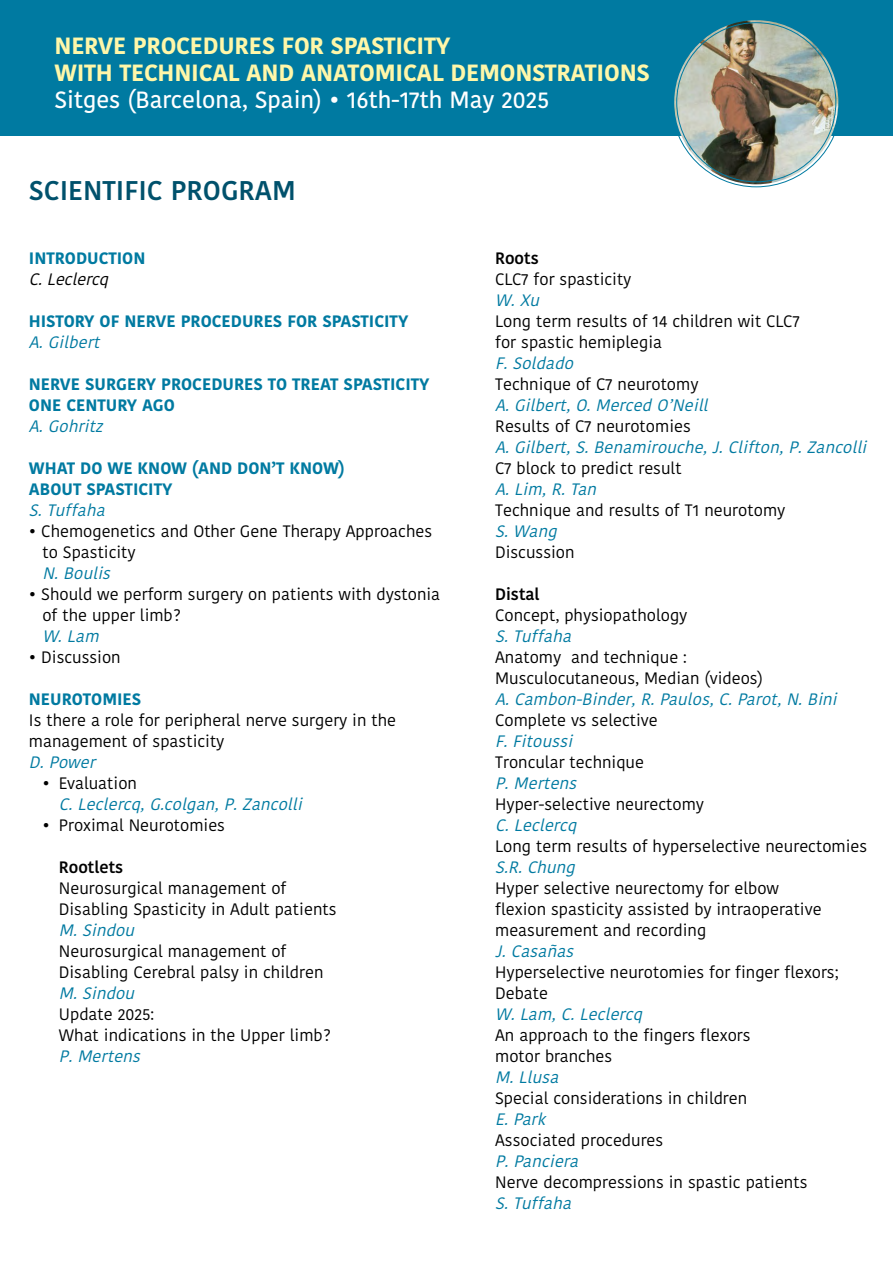
<style>
.page{position:relative;width:893px;height:1263px;background:#fff}
.page>*{position:absolute;margin:0;border:0;box-sizing:border-box;transform-origin:0 0}
.t1{font:600 27px "Kohinoor Telugu";color:#00516c}
.t2{font:700 23.4px/27px "Kohinoor Telugu";letter-spacing:-.01em;color:#fff7a9}
.t3{font:500 23.4px "Kohinoor Telugu";color:#fff}
.t4{font:16.5px/21px "Kohinoor Telugu";color:#000}
.t5{font:italic 16.5px "Kohinoor Telugu";color:#007aa1}
.t6{font:700 16.5px/21px "Kohinoor Telugu";color:#007aa1}
.t7{font:600 16.5px "Kohinoor Telugu";color:#000}
.t8{font:italic 16.5px "Kohinoor Telugu";color:#000}
</style>
<div class="page">
<div style="left:0;top:0;width:893px;height:136px;background:#007aa1"></div>
<img style="left:674px;top:20px;width:164px;height:164px;border-radius:82px">
<h2 class="t2" style="left:54px;top:33px;width:597px">NERVE PROCEDURES FOR SPASTICITY<br>WITH TECHNICAL AND ANATOMICAL DEMONSTRATIONS</h2>
<h2 class="t3" style="left:54px;top:87px;width:496px">Sitges (Barcelona, Spain) • 16th-17th May 2025</h2>
<h1 class="t1" style="left:29px;top:175px;width:269px">SCIENTIFIC PROGRAM</h1>
<p class="t6" style="left:29px;top:248px;width:118px">INTRODUCTION</p>
<p class="t8" style="left:29px;top:270px;width:87px">C.Leclercq</p>
<p class="t6" style="left:29px;top:311px;width:381px">HISTORY OF NERVE PROCEDURES FOR SPASTICITY</p>
<p class="t5" style="left:29px;top:333px;width:78px">A.Gilbert</p>
<p class="t6" style="left:29px;top:374px;width:402px">NERVE SURGERY PROCEDURES TO TREAT SPASTICITY<br>ONE CENTURY AGO</p>
<p class="t5" style="left:29px;top:417px;width:81px">A.Gohritz</p>
<p class="t6" style="left:29px;top:458px;width:318px">WHAT DO WE KNOW (AND DON’T KNOW)<br>ABOUT SPASTICITY</p>
<p class="t5" style="left:29px;top:501px;width:83px">S.Tuffaha</p>
<p class="t4" style="left:42px;top:521px;width:391px;text-indent:-13px">• Chemogenetics and Other Gene Therapy Approaches to Spasticity</p>
<p class="t5" style="left:42px;top:564px;width:75px">N.Boulis</p>
<p class="t4" style="left:42px;top:584px;width:399px;text-indent:-13px">• Should we perform surgery on patients with dystonia of the upper limb?</p>
<p class="t5" style="left:42px;top:627px;width:64px">W.Lam</p>
<p class="t4" style="left:29px;top:647px;width:93px">• Discussion</p>
<p class="t6" style="left:29px;top:689px;width:114px">NEUROTOMIES</p>
<p class="t4" style="left:29px;top:710px;width:369px">Is there a role for peripheral nerve surgery in the management of spasticity</p>
<p class="t5" style="left:29px;top:753px;width:74px">D.Power</p>
<p class="t4" style="left:42px;top:773px;width:96px">• Evaluation</p>
<p class="t5" style="left:59px;top:795px;width:251px">C.Leclercq,G.colgan,P.Zancolli</p>
<p class="t4" style="left:42px;top:815px;width:184px">• Proximal Neurotomies</p>
<p class="t7" style="left:59px;top:858px;width:66px">Rootlets</p>
<p class="t4" style="left:59px;top:878px;width:279px">Neurosurgical management of<br>Disabling Spasticity in Adult patients</p>
<p class="t5" style="left:59px;top:921px;width:83px">M.Sindou</p>
<p class="t4" style="left:59px;top:941px;width:266px">Neurosurgical management of<br>Disabling Cerebral palsy in children</p>
<p class="t5" style="left:59px;top:984px;width:83px">M.Sindou</p>
<p class="t4" style="left:59px;top:1004px;width:273px">Update 2025:<br>What indications in the Upper limb?</p>
<p class="t5" style="left:59px;top:1047px;width:89px">P.Mertens</p>
<p class="t7" style="left:495px;top:249px;width:45px">Roots</p>
<p class="t4" style="left:495px;top:269px;width:138px">CLC7 for spasticity</p>
<p class="t5" style="left:495px;top:291px;width:51px">W.Xu</p>
<p class="t4" style="left:495px;top:311px;width:306px">Long term results of 14 children wit CLC7 for spastic hemiplegia</p>
<p class="t5" style="left:495px;top:354px;width:86px">F.Soldado</p>
<p class="t4" style="left:495px;top:374px;width:205px">Technique of C7 neurotomy</p>
<p class="t5" style="left:495px;top:396px;width:220px">A.Gilbert,O.MercedO’Neill</p>
<p class="t4" style="left:495px;top:416px;width:197px">Results of C7 neurotomies</p>
<p class="t5" style="left:495px;top:438px;width:379px">A.Gilbert,S.Benamirouche,J.Clifton,P.Zancolli</p>
<p class="t4" style="left:495px;top:458px;width:188px">C7 block to predict result</p>
<p class="t5" style="left:495px;top:480px;width:108px">A.Lim,R.Tan</p>
<p class="t4" style="left:495px;top:500px;width:292px">Technique and results of T1 neurotomy</p>
<p class="t5" style="left:495px;top:522px;width:69px">S.Wang</p>
<p class="t4" style="left:495px;top:542px;width:81px">Discussion</p>
<p class="t7" style="left:495px;top:585px;width:46px">Distal</p>
<p class="t4" style="left:495px;top:605px;width:194px">Concept, physiopathology</p>
<p class="t5" style="left:495px;top:627px;width:83px">S.Tuffaha</p>
<p class="t4" style="left:495px;top:647px;width:269px">Anatomy and technique :<br>Musculocutaneous, Median (videos)</p>
<p class="t5" style="left:495px;top:690px;width:349px">A.Cambon-Binder,R.Paulos,C.Parot,N.Bini</p>
<p class="t4" style="left:495px;top:710px;width:164px">Complete vs selective</p>
<p class="t5" style="left:495px;top:732px;width:85px">F.Fitoussi</p>
<p class="t4" style="left:495px;top:752px;width:150px">Troncular technique</p>
<p class="t5" style="left:495px;top:774px;width:89px">P.Mertens</p>
<p class="t4" style="left:495px;top:794px;width:210px">Hyper-selective neurectomy</p>
<p class="t5" style="left:495px;top:816px;width:89px">C.Leclercq</p>
<p class="t4" style="left:495px;top:836px;width:374px">Long term results of hyperselective neurectomies</p>
<p class="t5" style="left:495px;top:858px;width:87px">S.R.Chung</p>
<p class="t4" style="left:495px;top:878px;width:328px">Hyper selective neurectomy for elbow flexion spasticity assisted by intraoperative measurement and recording</p>
<p class="t5" style="left:495px;top:942px;width:86px">J.Casañas</p>
<p class="t4" style="left:495px;top:962px;width:345px">Hyperselective neurotomies for finger flexors;<br>Debate</p>
<p class="t5" style="left:495px;top:1005px;width:154px">W.Lam,C.Leclercq</p>
<p class="t4" style="left:495px;top:1025px;width:257px">An approach to the fingers flexors motor branches</p>
<p class="t5" style="left:495px;top:1068px;width:71px">M.Llusa</p>
<p class="t4" style="left:495px;top:1088px;width:254px">Special considerations in children</p>
<p class="t5" style="left:495px;top:1110px;width:58px">E.Park</p>
<p class="t4" style="left:495px;top:1130px;width:170px">Associated procedures</p>
<p class="t5" style="left:495px;top:1152px;width:90px">P.Panciera</p>
<p class="t4" style="left:495px;top:1172px;width:314px">Nerve decompressions in spastic patients</p>
<p class="t5" style="left:495px;top:1194px;width:83px">S.Tuffaha</p>
</div>
